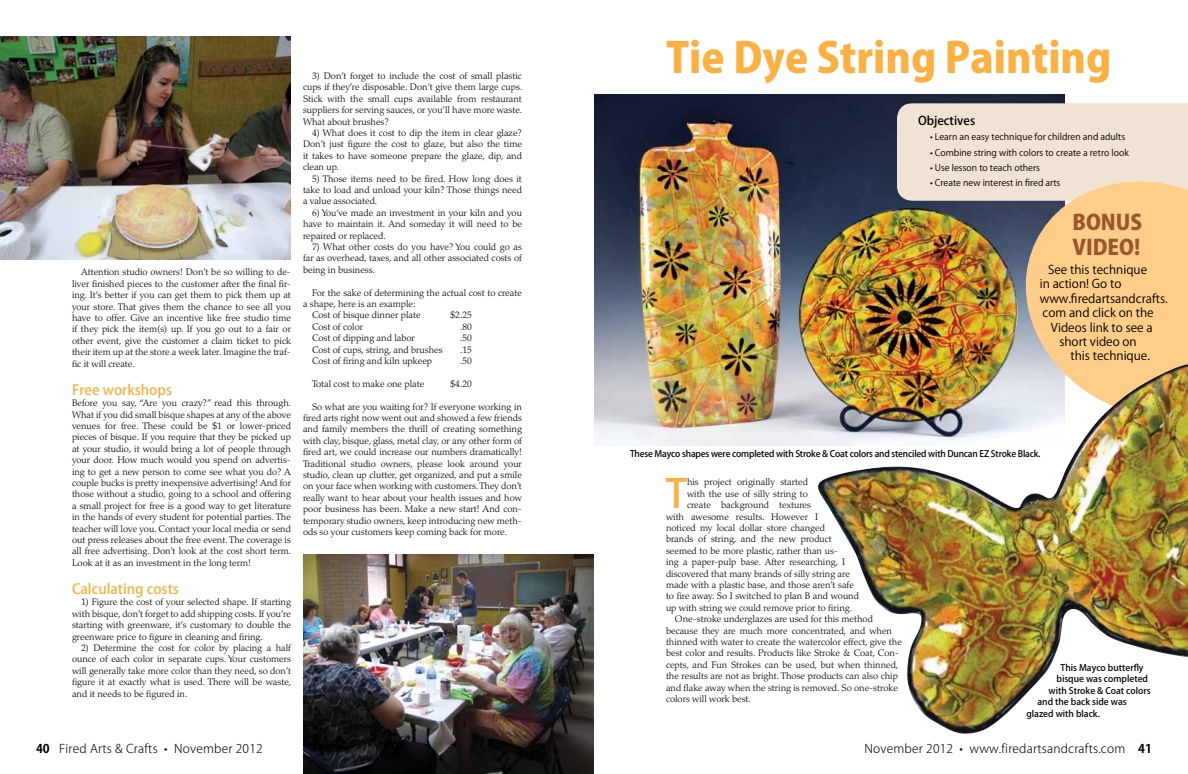
<style>
.page{position:relative;width:1188px;height:774px;background:#fff}
.page>*{position:absolute;margin:0;border:0;box-sizing:border-box;transform-origin:0 0}
.t1{font:800 41.5px "Koz Go Pro";color:#fbb040}
.t2{font:500 39.3px "Koz Go Pro";color:#fbb040}
.t3{font:800 21px/25.2px "Koz Go Pro";color:#9b562b}
.t4{font:500 14px "Koz Go Pro";color:#fbb040}
.t5{font:12px/14.4px "Koz Go Pro";color:#000}
.t6{font:300 12px "Koz Go Pro";letter-spacing:.02em;color:#000}
.t7{font:500 12px "Koz Go Pro";color:#000}
.t8{font:300 9.5px/11.4px "Palatino";color:#000;text-align:justify}
.t9{font:500 9px "Koz Go Pro";letter-spacing:-.01em;color:#000}
.t10{font:9px "Koz Go Pro";color:#000}
.s1{font-weight:700}
</style>
<div class="page">
<img style="left:594px;top:94px;width:470px;height:352px">
<div style="left:897px;top:103px;width:291px;height:98px;background:#f0e3d3"></div>
<svg style="left:1008px;top:165px;width:180px;height:199px;background:#e8c492"></svg>
<img style="left:0;top:37px;width:291px;height:222px">
<img style="left:303px;top:554px;width:291px;height:220px">
<img style="left:817px;top:364px;width:371px;height:370px">
<p class="t8" style="left:72px;top:267px;width:221px;text-indent:9px">Attention studio owners! Don’t be so willing to de&shy;liver finished pieces to the customer after the final fir&shy;ing. It’s better if you can get them to pick them up at your store. That gives them the chance to see all you have to offer. Give an incentive like free studio time if they pick the item(s) up. If you go out to a fair or other event, give the customer a claim ticket to pick their item up at the store a week later. Imagine the traf&shy;fic it will create.</p>
<h3 class="t4" style="left:72px;top:381px;width:102px">Free workshops</h3>
<p class="t8" style="left:72px;top:397px;width:221px">Before you say, “Are you crazy?” read this through.<br>What if you did small bisque shapes at any of the above venues for free. These could be $1 or lower-priced pieces of bisque. If you require that they be picked up at your studio, it would bring a lot of people through your door. How much would you spend on advertis&shy;ing to get a new person to come see what you do? A couple bucks is pretty inexpensive advertising! And for those without a studio, going to a school and offering a small project for free is a good way to get literature in the hands of every student for potential parties. The teacher will love you. Contact your local media or send out press releases about the free event. The coverage is all free advertising. Don’t look at the cost short term.<br>Look at it as an investment in the long term!</p>
<h3 class="t4" style="left:72px;top:580px;width:108px">Calculating costs</h3>
<p class="t8" style="left:72px;top:597px;width:221px;text-indent:9px">1) Figure the cost of your selected shape. If starting with bisque, don’t forget to add shipping costs. If you’re starting with greenware, it’s customary to double the greenware price to figure in cleaning and firing.</p>
<p class="t8" style="left:72px;top:642px;width:221px;text-indent:9px">2) Determine the cost for color by placing a half ounce of each color in separate cups. Your customers will generally take more color than they need, so don’t figure it at exactly what is used. There will be waste, and it needs to be figured in.</p>
<p class="t8" style="left:303px;top:70px;width:221px;text-indent:9px">3) Don’t forget to include the cost of small plastic cups if they’re disposable. Don’t give them large cups.<br>Stick with the small cups available from restaurant suppliers for serving sauces, or you’ll have more waste.<br>What about brushes?</p>
<p class="t8" style="left:303px;top:127px;width:221px;text-indent:9px">4) What does it cost to dip the item in clear glaze?<br>Don’t just figure the cost to glaze, but also the time it takes to have someone prepare the glaze, dip, and clean up.</p>
<p class="t8" style="left:303px;top:173px;width:221px;text-indent:9px">5) Those items need to be fired. How long does it take to load and unload your kiln? Those things need a value associated.</p>
<p class="t8" style="left:303px;top:207px;width:221px;text-indent:9px">6) You’ve made an investment in your kiln and you have to maintain it. And someday it will need to be repaired or replaced.</p>
<p class="t8" style="left:303px;top:241px;width:220px;text-indent:9px">7) What other costs do you have? You could go as far as overhead, taxes, and all other associated costs of being in business.</p>
<p class="t8" style="left:312px;top:287px;width:211px">For the sake of determining the actual cost to create</p>
<p class="t8" style="left:303px;top:298px;width:114px">a shape, here is an example:</p>
<p class="t8" style="left:312px;top:310px;width:110px">Cost of bisque dinner plate</p>
<p class="t8" style="left:451px;top:310px;width:23px">$2.25</p>
<p class="t8" style="left:312px;top:321px;width:53px">Cost of color</p>
<p class="t8" style="left:460px;top:321px;width:13px">.80</p>
<p class="t8" style="left:312px;top:332px;width:104px">Cost of dipping and labor</p>
<p class="t8" style="left:460px;top:332px;width:13px">.50</p>
<p class="t8" style="left:312px;top:344px;width:132px">Cost of cups, string, and brushes</p>
<p class="t8" style="left:460px;top:344px;width:13px">.15</p>
<p class="t8" style="left:312px;top:355px;width:122px">Cost of firing and kiln upkeep</p>
<p class="t8" style="left:460px;top:355px;width:13px">.50</p>
<p class="t8" style="left:312px;top:378px;width:114px">Total cost to make one plate</p>
<p class="t8" style="left:451px;top:378px;width:23px">$4.20</p>
<p class="t8" style="left:303px;top:401px;width:221px;text-indent:9px">So what are you waiting for? If everyone working in fired arts right now went out and showed a few friends and family members the thrill of creating something with clay, bisque, glass, metal clay, or any other form of fired art, we could increase our numbers dramatically!<br>Traditional studio owners, please look around your studio, clean up clutter, get organized, and put a smile on your face when working with customers. They don’t really want to hear about your health issues and how poor business has been. Make a new start! And con&shy;temporary studio owners, keep introducing new meth&shy;ods so your customers keep coming back for more.</p>
<h1 class="t1" style="left:666px;top:31px;width:447px">Tie Dye String Painting</h1>
<p class="t7" style="left:918px;top:113px;width:59px">Objectives</p>
<p class="t10" style="left:930px;top:131px;width:197px">• Learn an easy technique for children and adults</p>
<p class="t10" style="left:930px;top:146px;width:200px">• Combine string with colors to create a retro look</p>
<p class="t10" style="left:930px;top:162px;width:112px">• Use lesson to teach others</p>
<p class="t10" style="left:930px;top:177px;width:132px">• Create new interest in fired arts</p>
<h3 class="t3" style="left:1072px;top:211px;width:70px">Bonus video!</h3>
<p class="t5" style="left:1040px;top:263px;width:129px;text-indent:8px">See this technique<br>in action! Go to www.firedartsandcrafts. com and click on the</p>
<p class="t5" style="left:1059px;top:320px;width:95px;text-indent:-8px">Videos link to see a short video on</p>
<p class="t5" style="left:1071px;top:349px;width:81px">this technique.</p>
<p class="t9" style="left:630px;top:448px;width:412px">These Mayco shapes were completed with Stroke &amp; Coat colors and stenciled with Duncan EZ Stroke Black.</p>
<h2 class="t2" style="left:666px;top:469px;width:23px">T</h2>
<p class="t8" style="left:687px;top:477px;width:122px">his project originally started</p>
<p class="t8" style="left:687px;top:488px;width:122px">with the use of silly string to</p>
<p class="t8" style="left:687px;top:499px;width:125px">create background textures</p>
<p class="t8" style="left:666px;top:511px;width:153px">with awesome results. However I</p>
<p class="t8" style="left:666px;top:522px;width:161px">noticed my local dollar store changed</p>
<p class="t8" style="left:666px;top:534px;width:167px">brands of string, and the new product</p>
<p class="t8" style="left:666px;top:545px;width:173px">seemed to be more plastic, rather than us-</p>
<p class="t8" style="left:666px;top:556px;width:180px">ing a paper-pulp base. After researching, I</p>
<p class="t8" style="left:666px;top:568px;width:185px">discovered that many brands of silly string are</p>
<p class="t8" style="left:666px;top:579px;width:189px">made with a plastic base, and those aren’t safe</p>
<p class="t8" style="left:666px;top:591px;width:195px">to fire away. So I switched to plan B and wound</p>
<p class="t8" style="left:666px;top:602px;width:188px">up with string we could remove prior to firing.</p>
<p class="t8" style="left:675px;top:613px;width:200px">One-stroke underglazes are used for this method</p>
<p class="t8" style="left:666px;top:625px;width:228px">because they are much more concentrated, and when</p>
<p class="t8" style="left:666px;top:636px;width:237px">thinned with water to create the watercolor effect, give the</p>
<p class="t8" style="left:666px;top:648px;width:235px">best color and results. Products like Stroke &amp; Coat, Con-</p>
<p class="t8" style="left:666px;top:659px;width:234px">cepts, and Fun Strokes can be used, but when thinned,</p>
<p class="t8" style="left:666px;top:670px;width:234px">the results are not as bright. Those products can also chip</p>
<p class="t8" style="left:666px;top:682px;width:233px">and flake away when the string is removed. So one-stroke</p>
<p class="t8" style="left:666px;top:693px;width:87px">colors will work best.</p>
<p class="t9" style="left:1061px;top:662px;width:85px">This Mayco butterfly</p>
<p class="t9" style="left:1057px;top:673px;width:93px">bisque was completed</p>
<p class="t9" style="left:1049px;top:685px;width:104px">with Stroke &amp; Coat colors</p>
<p class="t9" style="left:1038px;top:696px;width:91px">and the back side was</p>
<p class="t9" style="left:1027px;top:708px;width:75px">glazed with black.</p>
<p class="t6" style="left:36px;top:740px;width:228px"><span class="s1">40</span> Fired Arts &amp; Crafts • November 2012</p>
<p class="t6" style="left:864px;top:740px;width:289px">November 2012 • www.firedartsandcrafts.com <span class="s1">41</span></p>
</div>
